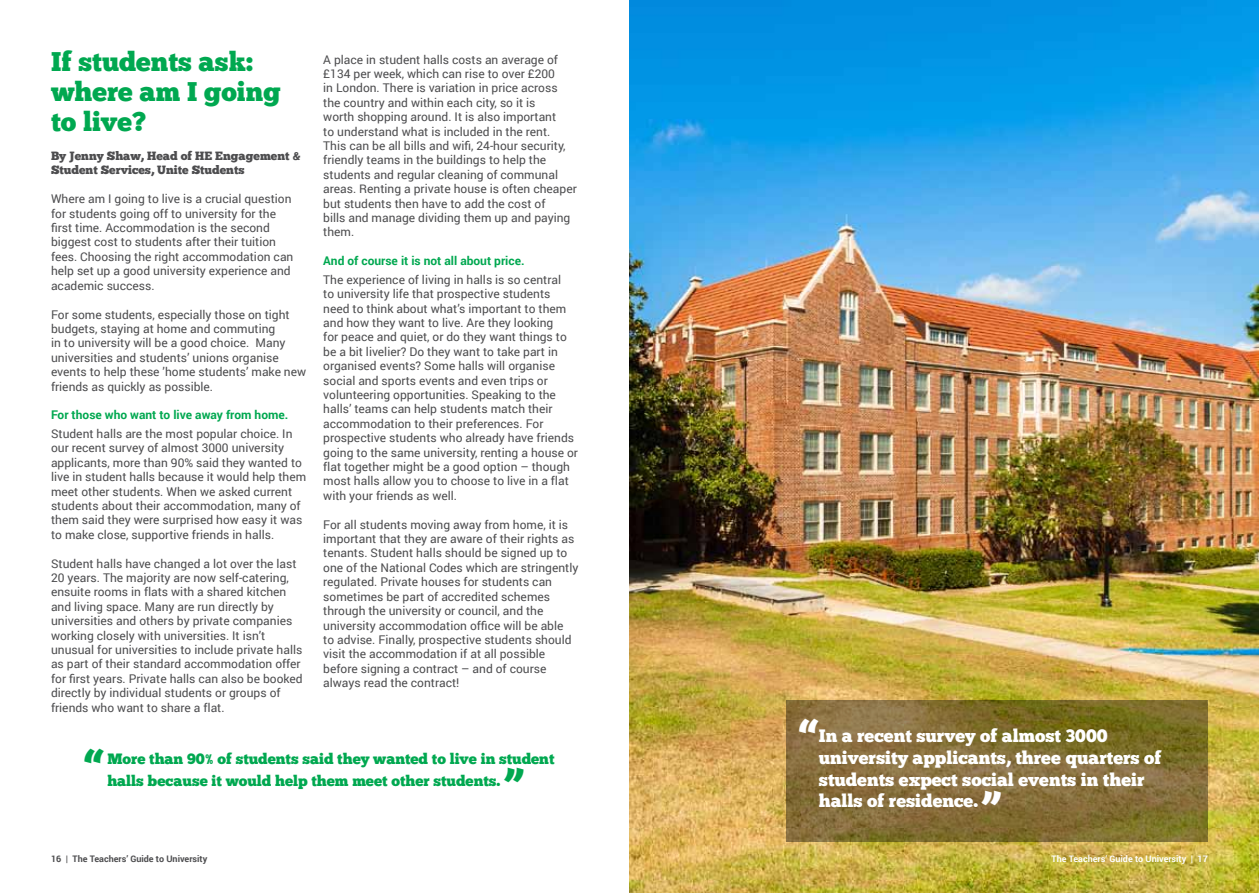
<style>
.page{position:relative;width:1259px;height:893px;background:#fff}
.page>*{position:absolute;margin:0;border:0;box-sizing:border-box;transform-origin:0 0}
.t1{font:37.5px "Chunk Five";color:#00a850}
.t2{font:37.5px "Chunk Five";color:#fff}
.t3{font:27px/30px "Chunk Five";color:#00a850}
.t4{font:18px/21.6px "Chunk Five";color:#fff}
.t5{font:15px/21.6px "Chunk Five";color:#00a850}
.t6{font:12px/14.4px "Roboto";color:#4d4d4f}
.t7{font:700 12px "Roboto";color:#00a850}
.t8{font:12px/14.4px "Chunk Five";color:#4d4d4f}
.t9{font:700 9px "Roboto";color:#4d4d4f}
.t10{font:700 9px "Roboto";color:#fff}
.s1{font-size:37.5px}
</style>
<div class="page">
<img style="left:629px;top:0;width:630px;height:893px">
<svg style="left:787px;top:701px;width:421px;height:141px;background:#836e36"></svg>
<h2 class="t3" style="left:51px;top:47px;width:231px">If students ask: where am I going to live?</h2>
<p class="t8" style="left:51px;top:149px;width:251px">By Jenny Shaw, Head of HE Engagement &amp;<br>Student Services, Unite Students</p>
<p class="t6" style="left:51px;top:191px;width:244px">Where am I going to live is a crucial question for students going off to university for the first time. Accommodation is the second biggest cost to students after their tuition fees. Choosing the right accommodation can help set up a good university experience and academic success.</p>
<p class="t6" style="left:51px;top:307px;width:257px">For some students, especially those on tight budgets, staying at home and commuting<br>in to university will be a good choice. Many universities and students’ unions organise events to help these ’home students’ make new friends as quickly as possible.</p>
<p class="t7" style="left:51px;top:407px;width:239px">For those who want to live away from home.</p>
<p class="t6" style="left:51px;top:426px;width:257px">Student halls are the most popular choice. In our recent survey of almost 3000 university applicants, more than 90% said they wanted to live in student halls because it would help them meet other students. When we asked current students about their accommodation, many of them said they were surprised how easy it was to make close, supportive friends in halls.</p>
<p class="t6" style="left:51px;top:556px;width:253px">Student halls have changed a lot over the last 20 years. The majority are now self-catering, ensuite rooms in flats with a shared kitchen and living space. Many are run directly by universities and others by private companies working closely with universities. It isn’t unusual for universities to include private halls as part of their standard accommodation offer for first years. Private halls can also be booked directly by individual students or groups of friends who want to share a flat.</p>
<p class="t6" style="left:323px;top:52px;width:255px">A place in student halls costs an average of £134 per week, which can rise to over £200<br>in London. There is variation in price across the country and within each city, so it is<br>worth shopping around. It is also important<br>to understand what is included in the rent.<br>This can be all bills and wifi, 24-hour security, friendly teams in the buildings to help the students and regular cleaning of communal areas. Renting a private house is often cheaper but students then have to add the cost of<br>bills and manage dividing them up and paying them.</p>
<p class="t7" style="left:323px;top:252px;width:203px">And of course it is not all about price.</p>
<p class="t6" style="left:323px;top:272px;width:256px">The experience of living in halls is so central<br>to university life that prospective students need to think about what’s important to them and how they want to live. Are they looking<br>for peace and quiet, or do they want things to be a bit livelier? Do they want to take part in organised events? Some halls will organise social and sports events and even trips or volunteering opportunities. Speaking to the halls’ teams can help students match their accommodation to their preferences. For prospective students who already have friends going to the same university, renting a house or flat together might be a good option – though most halls allow you to choose to live in a flat with your friends as well.</p>
<p class="t6" style="left:323px;top:517px;width:257px">For all students moving away from home, it is important that they are aware of their rights as tenants. Student halls should be signed up to one of the National Codes which are stringently regulated. Private houses for students can sometimes be part of accredited schemes through the university or council, and the university accommodation office will be able<br>to advise. Finally, prospective students should visit the accommodation if at all possible before signing a contract – and of course always read the contract!</p>
<h1 class="t1" style="left:84px;top:741px;width:21px">“</h1>
<p class="t5" style="left:107px;top:748px;width:448px">More than 90% of students said they wanted to live in student halls because it would help them meet other students.</p>
<h1 class="t1" style="left:504px;top:761px;width:21px">”</h1>
<p class="t9" style="left:51px;top:852px;width:158px">16 | The Teachers’ Guide to University</p>
<h1 class="t2" style="left:799px;top:711px;width:21px">“</h1>
<h3 class="t4" style="left:819px;top:725px;width:344px">In a recent survey of almost 3000 university applicants, three quarters of students expect social events in their halls of residence. <span class="s1">”</span></h3>
<p class="t10" style="left:1051px;top:852px;width:158px">The Teachers’ Guide to University | 17</p>
</div>
